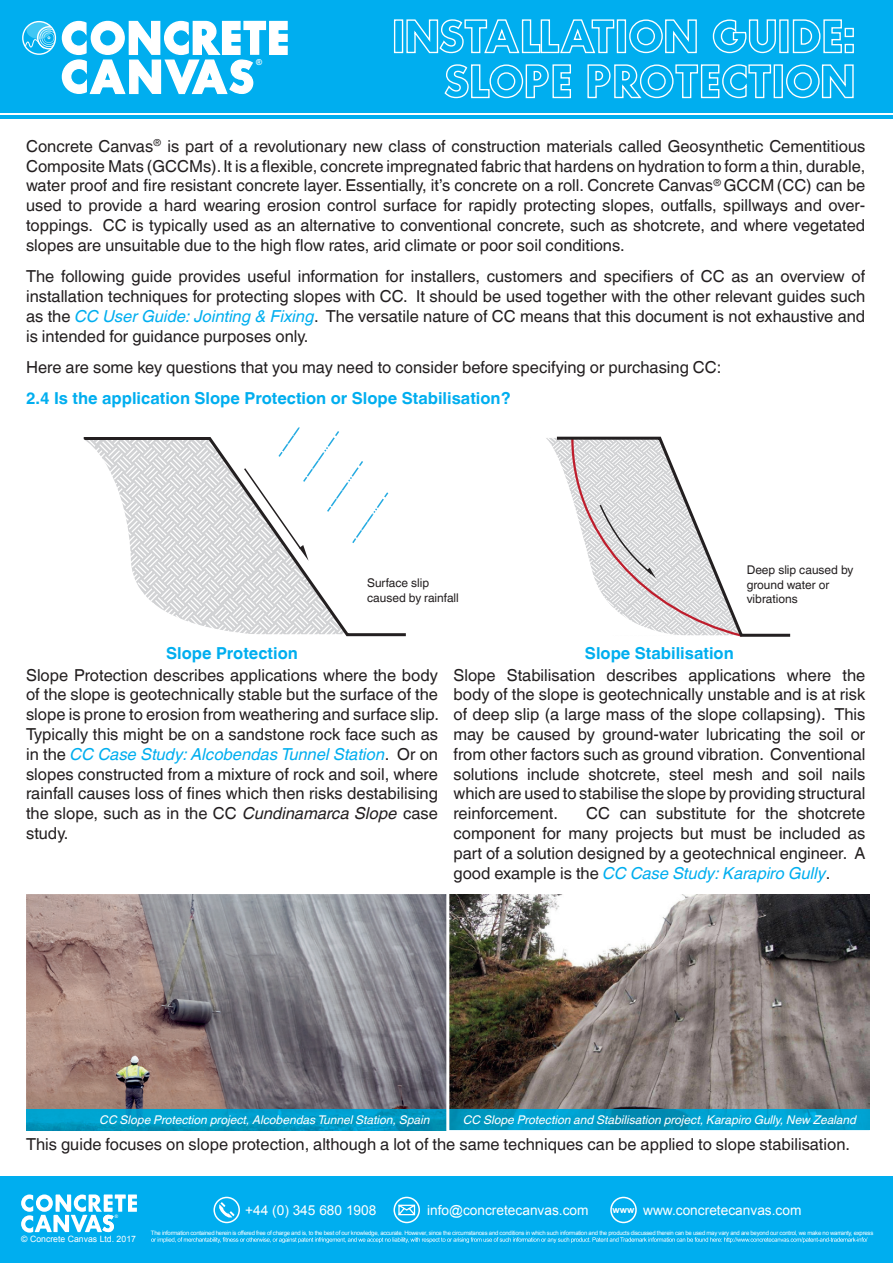
<style>
.page{position:relative;width:893px;height:1263px;background:#fff}
.page>*{position:absolute;margin:0;border:0;box-sizing:border-box;transform-origin:0 0}
.t1{font:16.5px/19.8px "Helvetica World";color:#231f20;text-align:justify}
.t2{font:700 16.5px "Helvetica World";color:#00aeef}
.t3{font:13.65px "Arial";color:#fff}
.t4{font:italic 12px "Helvetica World";color:#fff}
.t5{font:12px/14.4px "Helvetica World";color:#231f20}
.t6{font:8.7px "Arial";color:#fff}
.t7{font:700 8.1px "Arial";color:#fff}
.t8{font:6px "Arial";letter-spacing:-.04em;color:#fff}
.t9{font:4.65px "Arial";color:#fff}
.s1{font-style:italic;color:#00aeef}
.s2{font-style:italic}
.s3{font-weight:700;font-size:9.3px}
</style>
<div class="page">
<img style="left:26px;top:894px;width:420px;height:216px">
<img style="left:449px;top:894px;width:421px;height:216px">
<svg style="left:342px;top:624px;width:64px;height:13px"></svg>
<svg style="left:83px;top:437px;width:259px;height:198px"></svg>
<svg style="left:243px;top:427px;width:146px;height:134px"></svg>
<svg style="left:546px;top:436px;width:198px;height:201px"></svg>
<img style="left:26px;top:1110px;width:844px;height:20px">
<hr style="left:446px;top:881px;width:3px;height:256px;background:#fff">
<div style="left:0;top:1176px;width:893px;height:87px;background:#00aeef"></div>
<svg style="left:151px;top:1237px;width:716px;height:6px"></svg>
<div style="left:213px;top:1197px;width:27px;height:26px;border:2px solid #fff;border-radius:50%"></div>
<svg style="left:217px;top:1202px;width:17px;height:18px"></svg>
<div style="left:610px;top:1197px;width:27px;height:26px;border:2px solid #fff;border-radius:50%"></div>
<div style="left:393px;top:1197px;width:27px;height:26px;border:2px solid #fff;border-radius:50%"></div>
<svg style="left:397px;top:1203px;width:19px;height:13px"></svg>
<svg style="left:21px;top:1194px;width:116px;height:38px"></svg>
<div style="left:0;top:0;width:893px;height:119px;background:#00aeef"></div>
<hr style="left:0;top:114px;width:893px;height:1px;background:#fff">
<svg style="left:61px;top:20px;width:227px;height:75px"></svg>
<svg style="left:23px;top:22px;width:32px;height:32px"></svg>
<svg style="left:27px;top:22px;width:24px;height:17px"></svg>
<div style="left:22px;top:21px;width:34px;height:34px;border:1px solid #fff;border-radius:50%"></div>
<svg style="left:24px;top:26px;width:31px;height:24px"></svg>
<div style="left:394px;top:19px;width:9px;height:34px;border:1px solid #fff"></div>
<svg style="left:406px;top:19px;width:209px;height:35px"></svg>
<div style="left:617px;top:19px;width:9px;height:34px;border:1px solid #fff"></div>
<svg style="left:629px;top:19px;width:68px;height:35px"></svg>
<svg style="left:712px;top:19px;width:64px;height:35px"></svg>
<div style="left:779px;top:19px;width:9px;height:34px;border:1px solid #fff"></div>
<svg style="left:792px;top:19px;width:62px;height:35px"></svg>
<svg style="left:444px;top:64px;width:127px;height:35px"></svg>
<svg style="left:587px;top:64px;width:185px;height:35px"></svg>
<div style="left:774px;top:64px;width:9px;height:34px;border:1px solid #fff"></div>
<svg style="left:786px;top:64px;width:68px;height:35px"></svg>
<p class="t7" style="left:256px;top:57px;width:7px">®</p>
<p class="t1" style="left:26px;top:136px;width:841px">Concrete Canvas<sup>®</sup> is part of a revolutionary new class of construction materials called Geosynthetic Cementitious Composite Mats (GCCMs). It is a flexible, concrete impregnated fabric that hardens on hydration to form a thin, durable, water proof and fire resistant concrete layer. Essentially, it’s concrete on a roll. Concrete Canvas<sup>®</sup> GCCM (CC) can be used to provide a hard wearing erosion control surface for rapidly protecting slopes, outfalls, spillways and over&shy;toppings. CC is typically used as an alternative to conventional concrete, such as shotcrete, and where vegetated slopes are unsuitable due to the high flow rates, arid climate or poor soil conditions.</p>
<p class="t1" style="left:26px;top:266px;width:841px">The following guide provides useful information for installers, customers and specifiers of CC as an overview of installation techniques for protecting slopes with CC. It should be used together with the other relevant guides such as the <span class="s1">CC User Guide: Jointing &amp; Fixing</span>. The versatile nature of CC means that this document is not exhaustive and is intended for guidance purposes only.</p>
<p class="t1" style="left:26px;top:357px;width:697px">Here are some key questions that you may need to consider before specifying or purchasing CC:</p>
<p class="t2" style="left:26px;top:389px;width:486px">2.4 Is the application Slope Protection or Slope Stabilisation?</p>
<p class="t5" style="left:367px;top:576px;width:93px">Surface slip caused by rainfall</p>
<p class="t5" style="left:747px;top:563px;width:108px">Deep slip caused by ground water or vibrations</p>
<p class="t2" style="left:166px;top:644px;width:133px">Slope Protection</p>
<p class="t2" style="left:585px;top:644px;width:150px">Slope Stabilisation</p>
<p class="t1" style="left:26px;top:665px;width:414px">Slope Protection describes applications where the body of the slope is geotechnically stable but the surface of the slope is prone to erosion from weathering and surface slip.<br>Typically this might be on a sandstone rock face such as in the <span class="s1">CC Case Study: Alcobendas Tunnel Station</span>. Or on slopes constructed from a mixture of rock and soil, where rainfall causes loss of fines which then risks destabilising the slope, such as in the CC <span class="s2">Cundinamarca Slope</span> case study.</p>
<p class="t1" style="left:453px;top:665px;width:413px">Slope Stabilisation describes applications where the body of the slope is geotechnically unstable and is at risk of deep slip (a large mass of the slope collapsing). This may be caused by ground-water lubricating the soil or from other factors such as ground vibration. Conventional solutions include shotcrete, steel mesh and soil nails which are used to stabilise the slope by providing structural reinforcement.</p>
<p class="t1" style="left:453px;top:803px;width:413px;text-indent:133px">CC can substitute for the shotcrete component for many projects but must be included as part of a solution designed by a geotechnical engineer. A good example is the <span class="s1">CC Case Study: Karapiro Gully</span>.</p>
<p class="t4" style="left:100px;top:1112px;width:331px">CC Slope Protection project, Alcobendas Tunnel Station, Spain</p>
<p class="t4" style="left:463px;top:1112px;width:395px">CC Slope Protection and Stabilisation project, Karapiro Gully, New Zealand</p>
<p class="t1" style="left:26px;top:1134px;width:825px">This guide focuses on slope protection, although a lot of the same techniques can be applied to slope stabilisation.</p>
<p class="t9" style="left:115px;top:1213px;width:5px">®</p>
<p class="t3" style="left:245px;top:1201px;width:133px">+44 (0) 345 680 1908</p>
<p class="t3" style="left:427px;top:1201px;width:163px">info@concretecanvas.com</p>
<p class="t3" style="left:613px;top:1201px;width:190px"><span class="s3">www</span> www.concretecanvas.com</p>
<p class="t6" style="left:21px;top:1233px;width:116px">© Concrete Canvas Ltd. 2017</p>
<p class="t8" style="left:151px;top:1229px;width:724px">The information contained herein is offered free of charge and is, to the best of our knowledge, accurate. However, since the circumstances and conditions in which such information and the products discussed therein can be used may vary and are beyond our control, we make no warranty, express</p>
</div>
